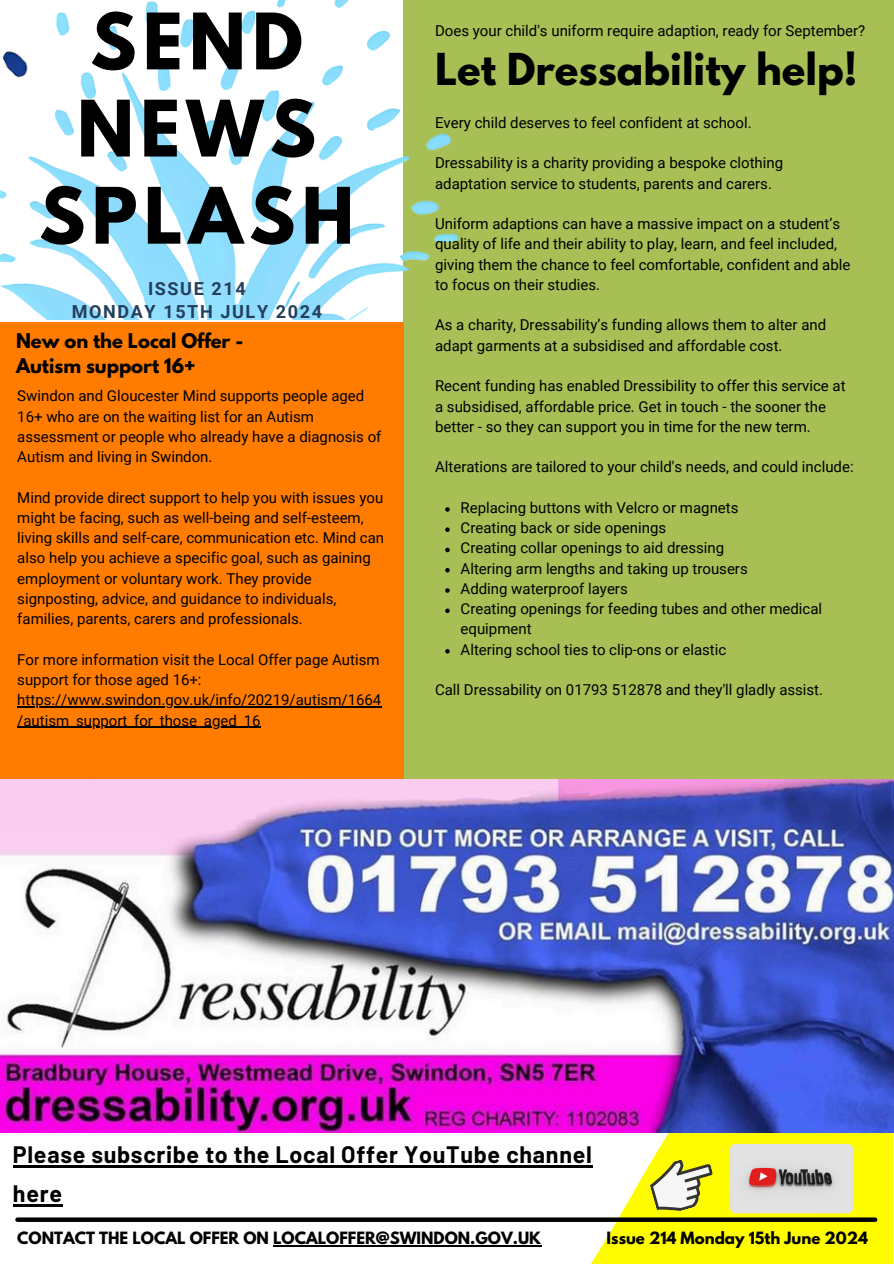
<style>
.page{position:relative;width:894px;height:1264px;background:#fff}
.page>*{position:absolute;margin:0;border:0;box-sizing:border-box;transform-origin:0 0}
.t1{font:700 68.85px/87.2px "League Spartan";letter-spacing:.09em;color:#000;text-align:center}
.t2{font:700 39px "League Spartan";color:#000}
.t3{font:700 23.25px/39.3px "Barlow";letter-spacing:.03em;color:#000}
.t4{font:700 18px/24.8px "League Spartan";color:#000}
.t5{font:700 18px/22.5px "Roboto";letter-spacing:.09em;color:#243f5d;text-align:center}
.t6{font:15px/20.2px "Roboto";color:#000}
.t7{font:700 15px "League Spartan";color:#000}
</style>
<div class="page">
<svg style="left:361px;top:1132px;width:532px;height:131px"></svg>
<div style="left:403px;top:0;width:490px;height:1133px;background:#a7bf54"></div>
<div style="left:0;top:323px;width:403px;height:459px;background:#ff7c00"></div>
<svg style="left:17px;top:1217px;width:857px;height:4px;background:#1c1c14"></svg>
<img style="left:729px;top:1143px;width:124px;height:70px;border-radius:6px">
<svg style="left:645px;top:1152px;width:75px;height:65px"></svg>
<img style="left:0;top:0;width:458px;height:320px">
<img style="left:0;top:779px;width:893px;height:353px">
<hr style="left:13px;top:1165px;width:579px;height:2px;background:#000">
<hr style="left:13px;top:1204px;width:50px;height:2px;background:#000">
<hr style="left:273px;top:1245px;width:268px;height:1px;background:#000">
<svg style="left:445px;top:507px;width:4px;height:4px"></svg>
<svg style="left:445px;top:527px;width:4px;height:5px"></svg>
<svg style="left:445px;top:547px;width:4px;height:5px"></svg>
<svg style="left:445px;top:568px;width:4px;height:4px"></svg>
<svg style="left:445px;top:588px;width:4px;height:4px"></svg>
<svg style="left:445px;top:608px;width:4px;height:5px"></svg>
<svg style="left:445px;top:649px;width:4px;height:4px"></svg>
<hr style="left:17px;top:706px;width:364px;height:1px;background:#000">
<hr style="left:17px;top:726px;width:244px;height:1px;background:#000">
<h2 class="t1" style="left:39px;top:7px;width:316px">SEND<br>NEWS<br>SPLASH</h2>
<p class="t5" style="left:72px;top:278px;width:252px">ISSUE 214<br>MONDAY 15TH JULY 2024</p>
<h3 class="t4" style="left:16px;top:331px;width:229px">New on the Local Offer -<br>Autism support 16+</h3>
<p class="t6" style="left:17px;top:386px;width:365px">Swindon and Gloucester Mind supports people aged 16+ who are on the waiting list for an Autism assessment or people who already have a diagnosis of Autism and living in Swindon.</p>
<p class="t6" style="left:17px;top:487px;width:368px">Mind provide direct support to help you with issues you might be facing, such as well-being and self-esteem, living skills and self-care, communication etc. Mind can also help you achieve a specific goal, such as gaining employment or voluntary work. They provide signposting, advice, and guidance to individuals, families, parents, carers and professionals.</p>
<p class="t6" style="left:17px;top:649px;width:363px">For more information visit the Local Offer page Autism support for those aged 16+:</p>
<p class="t6" style="left:17px;top:690px;width:365px">https://www.swindon.gov.uk/info/20219/autism/1664</p>
<p class="t6" style="left:17px;top:710px;width:245px">/autism_support_for_those_aged_16</p>
<p class="t6" style="left:435px;top:20px;width:431px">Does your child's uniform require adaption, ready for September?</p>
<p class="t2" style="left:435px;top:49px;width:423px">Let Dressability help!</p>
<p class="t6" style="left:435px;top:113px;width:318px">Every child deserves to feel confident at school.</p>
<p class="t6" style="left:435px;top:153px;width:349px">Dressability is a charity providing a bespoke clothing adaptation service to students, parents and carers.</p>
<p class="t6" style="left:435px;top:214px;width:416px">Uniform adaptions can have a massive impact on a student’s quality of life and their ability to play, learn, and feel included, giving them the chance to feel comfortable, confident and able to focus on their studies.</p>
<p class="t6" style="left:435px;top:315px;width:392px">As a charity, Dressability’s funding allows them to alter and adapt garments at a subsidised and affordable cost.</p>
<p class="t6" style="left:435px;top:376px;width:412px">Recent funding has enabled Dressibility to offer this service at a subsidised, affordable price. Get in touch - the sooner the better - so they can support you in time for the new term.</p>
<p class="t6" style="left:435px;top:457px;width:420px">Alterations are tailored to your child's needs, and could include:</p>
<p class="t6" style="left:460px;top:497px;width:279px">Replacing buttons with Velcro or magnets</p>
<p class="t6" style="left:460px;top:518px;width:207px">Creating back or side openings</p>
<p class="t6" style="left:460px;top:538px;width:265px">Creating collar openings to aid dressing</p>
<p class="t6" style="left:460px;top:558px;width:288px">Altering arm lengths and taking up trousers</p>
<p class="t6" style="left:460px;top:578px;width:169px">Adding waterproof layers</p>
<h1 class="t6" style="left:460px;top:599px;width:363px">Creating openings for feeding tubes and other medical equipment</h1>
<h4 class="t6" style="left:460px;top:639px;width:267px">Altering school ties to clip-ons or elastic</h4>
<h5 class="t6" style="left:435px;top:680px;width:389px">Call Dressability on 01793 512878 and they'll gladly assist.</h5>
<p class="t3" style="left:13px;top:1133px;width:580px">Please subscribe to the Local Offer YouTube channel here</p>
<p class="t7" style="left:17px;top:1230px;width:525px">CONTACT THE LOCAL OFFER ON LOCALOFFER@SWINDON.GOV.UK</p>
<p class="t7" style="left:606px;top:1230px;width:263px">Issue 214 Monday 15th June 2024</p>
</div>
